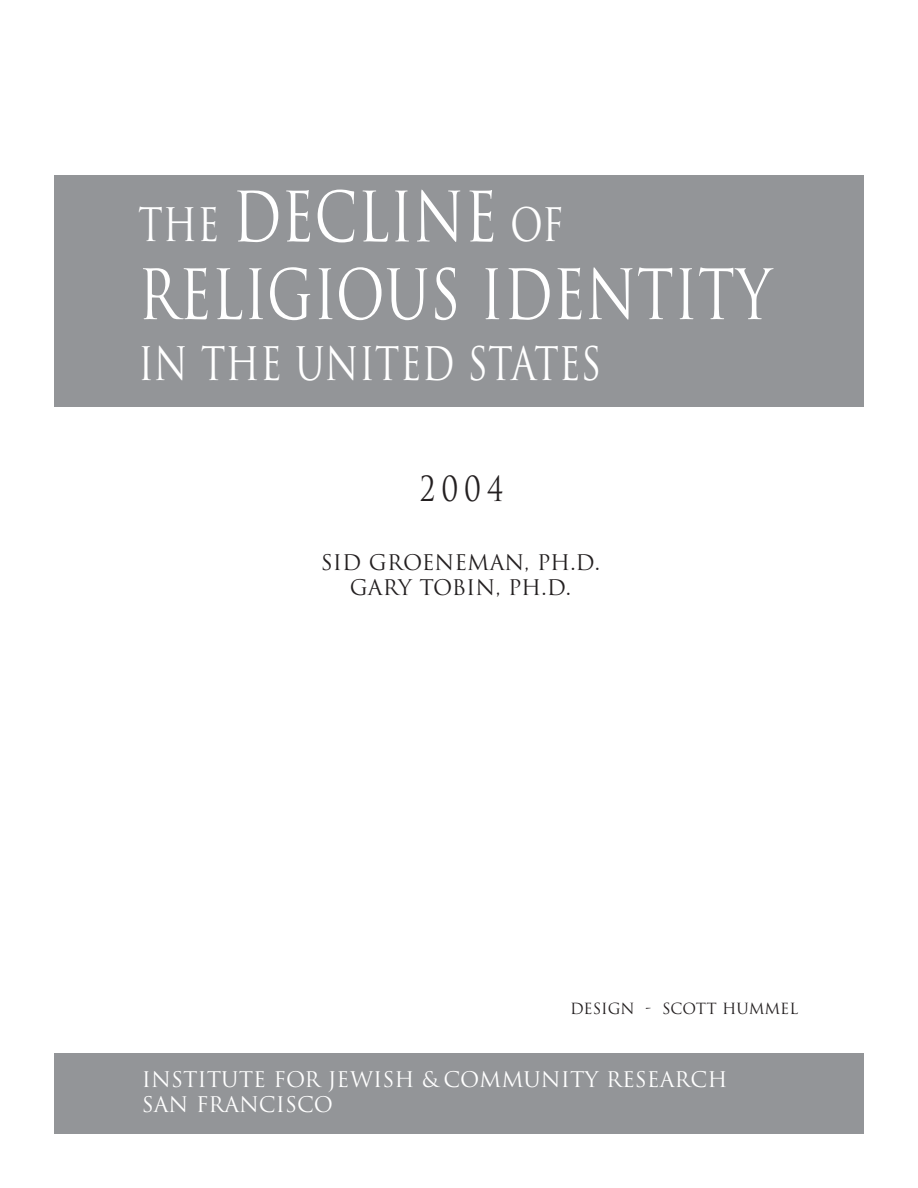
<style>
.page{position:relative;width:918px;height:1188px;background:#fff}
.page>*{position:absolute;margin:0;border:0;box-sizing:border-box;transform-origin:0 0}
.t1{font:67.5px/77.7px "Trajan";color:#fff;scale:.8 1}
.t2{font:45px "Trajan";color:#fff;scale:.8 1}
.t3{font:33.75px "Trajan";color:#231f20;scale:.8 1}
.t4{font:21px/25.2px "Trajan";color:#fff}
.t5{font:21px/25.2px "Trajan";color:#231f20;text-align:center}
.t6{font:15px "Trajan";color:#231f20}
.s1{font-size:45px}
</style>
<div class="page">
<div style="left:54px;top:1053px;width:810px;height:81px;background:#939598"></div>
<div style="left:54px;top:176px;width:810px;height:231px;background:#939598"></div>
<h1 class="t1" style="left:138px;top:179px;width:793px"><span class="s1">THE</span> DECLINE <span class="s1">OF<br></span>RELIGIOUS IDENTITY</h1>
<h2 class="t2" style="left:138px;top:338px;width:581px">IN THE UNITED STATES</h2>
<h3 class="t3" style="left:420px;top:470px;width:106px">2004</h3>
<p class="t5" style="left:321px;top:550px;width:281px">SID GROENEMAN, PH.D.<br>GARY TOBIN, PH.D.</p>
<p class="t6" style="left:570px;top:1000px;width:230px">DESIGN - SCOTT HUMMEL</p>
<p class="t4" style="left:142px;top:1067px;width:587px">INSTITUTE FOR JEWISH &amp; COMMUNITY RESEARCH<br>SAN FRANCISCO</p>
</div>
